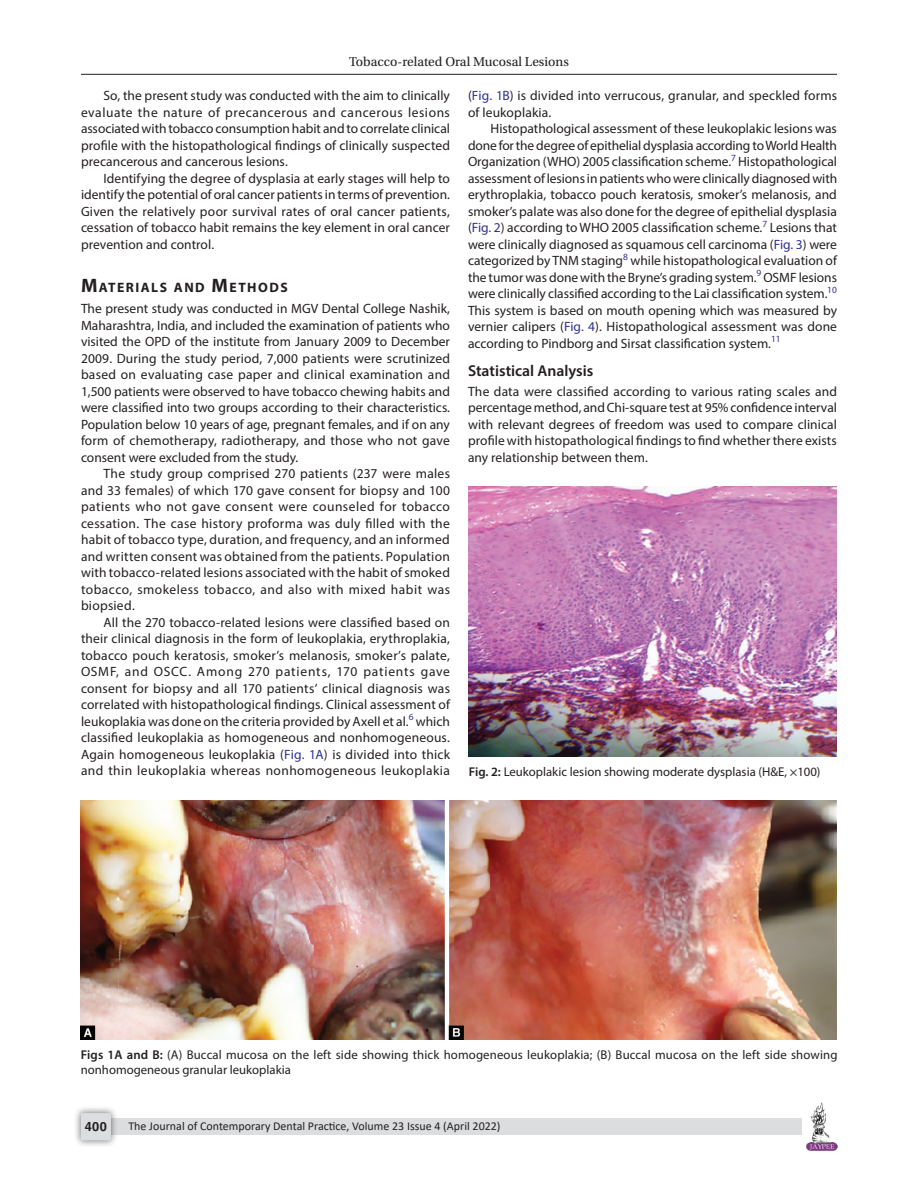
<style>
.page{position:relative;width:918px;height:1188px;background:#fff}
.page>*{position:absolute;margin:0;border:0;box-sizing:border-box;transform-origin:0 0}
.Head-2{font:600 15.75px "Myriad Pro";color:#231f20}
.Head-1{font:700 13.65px "Myriad Pro";letter-spacing:.105em;color:#231f20}
.Para-Indent{font:13.5px/16.5px "Myriad Pro";letter-spacing:.01em;color:#231f20;text-align:justify}
.Para-NoIndent{font:13.5px/16.5px "Myriad Pro";color:#231f20;text-align:justify}
.t1{font:13.5px "Utopia Std";color:#231f20}
.FigCaption{font:12.75px/15.3px "Myriad Pro";letter-spacing:.005em;color:#231f20}
.t2{font:700 12.75px "Helvetica LT Std";color:#231f20}
.t3{font:12px "Calibri";color:#231f20}
.s1{font-size:19.5px}
.s2{color:#2e3092}
.s3{font-weight:600}
</style>
<div class="page">
<hr style="left:81px;top:74px;width:756px;height:1px;background:#231f20">
<img style="left:807px;top:1103px;width:30px;height:48px">
<div style="left:96px;top:1119px;width:706px;height:16px;background:#dcdddf"></div>
<div style="left:73px;top:1106px;width:45px;height:41px;background:#231f20;opacity:.61"></div>
<div style="left:81px;top:1113px;width:30px;height:27px;background:#dcdddf;border-radius:2px"></div>
<img style="left:81px;top:801px;width:756px;height:239px">
<img style="left:469px;top:487px;width:367px;height:270px">
<p class="t1" style="left:349px;top:55px;width:221px">Tobacco-related Oral Mucosal Lesions</p>
<p class="Para-Indent" style="left:81px;top:87px;width:371px;text-indent:22px">So, the present study was conducted with the aim to clinically evaluate the nature of precancerous and cancerous lesions associated with tobacco consumption habit and to correlate clinical profile with the histopathological findings of clinically suspected precancerous and cancerous lesions.</p>
<p class="Para-Indent" style="left:81px;top:170px;width:371px;text-indent:22px">Identifying the degree of dysplasia at early stages will help to identify the potential of oral cancer patients in terms of prevention.<br>Given the relatively poor survival rates of oral cancer patients, cessation of tobacco habit remains the key element in oral cancer prevention and control.</p>
<p class="Head-1" style="left:81px;top:279px;width:208px"><span class="s1">M</span>ATERIALS AND <span class="s1">M</span>ETHODS</p>
<p class="Para-NoIndent" style="left:81px;top:300px;width:371px">The present study was conducted in MGV Dental College Nashik, Maharashtra, India, and included the examination of patients who visited the OPD of the institute from January 2009 to December 2009. During the study period, 7,000 patients were scrutinized based on evaluating case paper and clinical examination and 1,500 patients were observed to have tobacco chewing habits and were classified into two groups according to their characteristics.<br>Population below 10 years of age, pregnant females, and if on any form of chemotherapy, radiotherapy, and those who not gave consent were excluded from the study.</p>
<p class="Para-Indent" style="left:81px;top:465px;width:371px;text-indent:22px">The study group comprised 270 patients (237 were males and 33 females) of which 170 gave consent for biopsy and 100 patients who not gave consent were counseled for tobacco cessation. The case history proforma was duly filled with the habit of tobacco type, duration, and frequency, and an informed and written consent was obtained from the patients. Population with tobacco-related lesions associated with the habit of smoked tobacco, smokeless tobacco, and also with mixed habit was biopsied.</p>
<p class="Para-Indent" style="left:81px;top:614px;width:371px;text-indent:22px">All the 270 tobacco-related lesions were classified based on their clinical diagnosis in the form of leukoplakia, erythroplakia, tobacco pouch keratosis, smoker’s melanosis, smoker’s palate, OSMF, and OSCC. Among 270 patients, 170 patients gave consent for biopsy and all 170 patients’ clinical diagnosis was correlated with histopathological findings. Clinical assessment of leukoplakia was done on the criteria provided by Axell et al.<sup>6</sup> which classified leukoplakia as homogeneous and nonhomogeneous.<br>Again homogeneous leukoplakia (<span class="s2">Fig. 1A</span>) is divided into thick and thin leukoplakia whereas nonhomogeneous leukoplakia</p>
<p class="Para-Indent" style="left:468px;top:87px;width:371px">(<span class="s2">Fig. 1B</span>) is divided into verrucous, granular, and speckled forms of leukoplakia.</p>
<p class="Para-Indent" style="left:468px;top:120px;width:371px;text-indent:22px">Histopathological assessment of these leukoplakic lesions was done for the degree of epithelial dysplasia according to World Health Organization (WHO) 2005 classification scheme.<sup>7</sup> Histopathological assessment of lesions in patients who were clinically diagnosed with erythroplakia, tobacco pouch keratosis, smoker’s melanosis, and smoker’s palate was also done for the degree of epithelial dysplasia (<span class="s2">Fig. 2</span>) according to WHO 2005 classification scheme.<sup>7</sup> Lesions that were clinically diagnosed as squamous cell carcinoma (<span class="s2">Fig. 3</span>) were categorized by TNM staging<sup>8</sup> while histopathological evaluation of the tumor was done with the Bryne’s grading system.<sup>9</sup> OSMF lesions were clinically classified according to the Lai classification system.<sup>10<br></sup>This system is based on mouth opening which was measured by vernier calipers (<span class="s2">Fig. 4</span>). Histopathological assessment was done according to Pindborg and Sirsat classification system.<sup>11</sup></p>
<p class="Head-2" style="left:468px;top:361px;width:127px">Statistical Analysis</p>
<p class="Para-NoIndent" style="left:468px;top:383px;width:371px">The data were classified according to various rating scales and percentage method, and Chi-square test at 95% confidence interval with relevant degrees of freedom was used to compare clinical profile with histopathological findings to find whether there exists any relationship between them.</p>
<p class="FigCaption" style="left:469px;top:763px;width:353px"><span class="s3">Fig. 2:</span> Leukoplakic lesion showing moderate dysplasia (H&amp;E, ×100)</p>
<p class="FigCaption" style="left:81px;top:1047px;width:758px"><span class="s3">Figs 1A and B:</span> (A) Buccal mucosa on the left side showing thick homogeneous leukoplakia; (B) Buccal mucosa on the left side showing nonhomogeneous granular leukoplakia</p>
<p class="t2" style="left:85px;top:1119px;width:23px">400</p>
<p class="t3" style="left:128px;top:1117px;width:374px">The Journal of Contemporary Dental Practice, Volume 23 Issue 4 (April 2022)</p>
</div>
